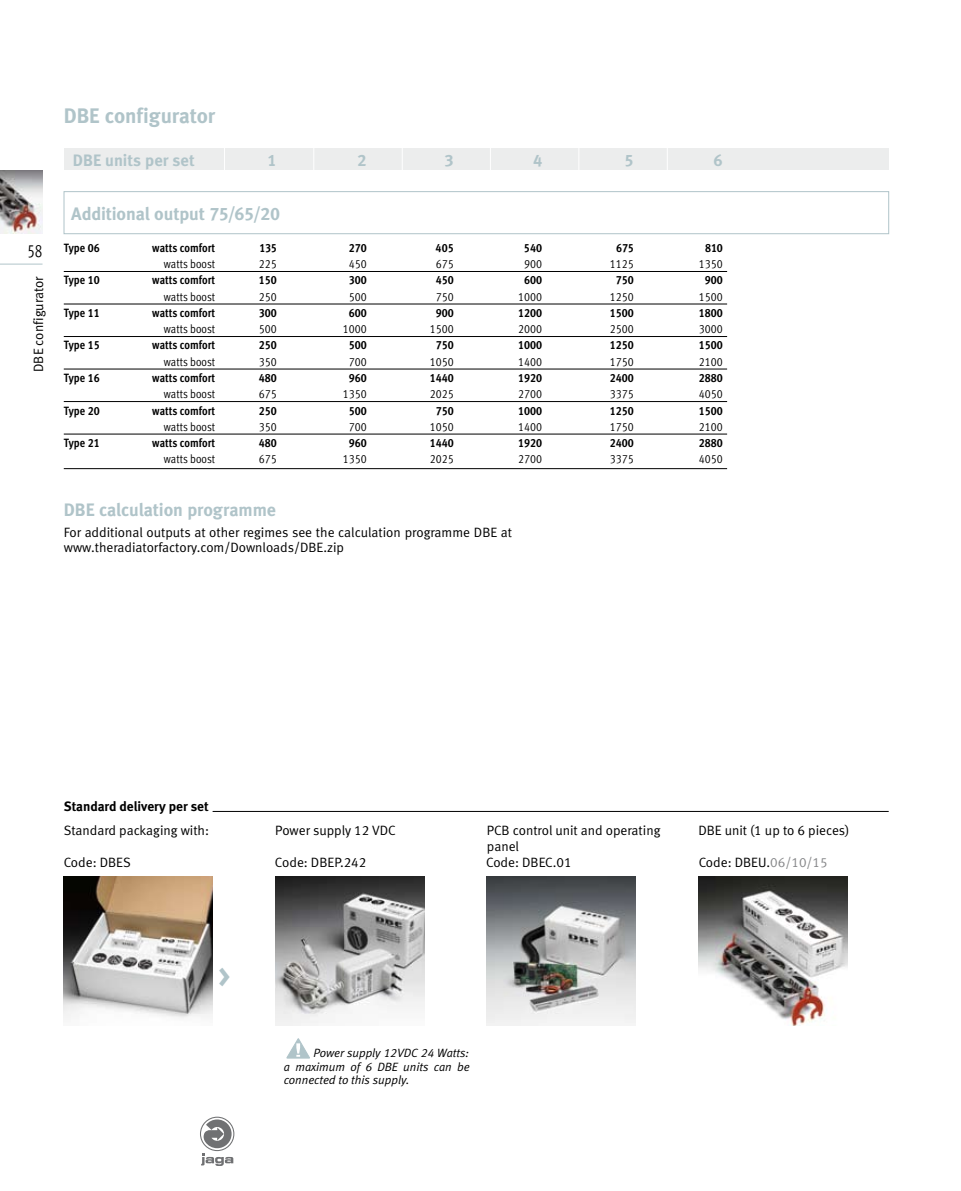
<style>
.page{position:relative;width:961px;height:1191px;background:#fff}
.page>*{position:absolute;margin:0;border:0;box-sizing:border-box;transform-origin:0 0}
.t1{font:30px "Meta Bold LF";color:#b0c4c9}
.t2{font:21px "Meta Bold LF";letter-spacing:-.01em;color:#b0c4c9}
.t3{font:18px "Meta Bold LF";letter-spacing:-.005em;color:#b0c4c9}
.t4{font:16.5px "Meta Bold LF";letter-spacing:.005em;color:#b0c4c9}
.t5{font:13.5px/16.5px "Meta Normal LF";color:#000}
.t6{font:13.5px "Meta Bold LF";color:#000}
.t7{font:12px "Meta Cond Bold LF";color:#000}
.t8{font:12px "Meta Cond Normal LF";color:#000}
.t9{font:italic 12px/13.5px "Meta Normal LF";color:#000;text-align:justify}
.s1{font-family:"Meta Cond Normal LF";font-size:18px}
.s2{color:#87888a}
</style>
<div class="page">
<div style="left:200px;top:1116px;width:34px;height:35px;border:1px solid #707173;border-radius:50%"></div>
<svg style="left:204px;top:1119px;width:28px;height:29px"></svg>
<svg style="left:201px;top:1154px;width:32px;height:11px"></svg>
<hr style="left:0;top:264px;width:43px;height:1px;background:#b0c4c9">
<hr style="left:64px;top:271px;width:663px;height:1px;background:#000">
<hr style="left:64px;top:304px;width:663px;height:1px;background:#000">
<hr style="left:64px;top:336px;width:663px;height:1px;background:#000">
<hr style="left:64px;top:369px;width:663px;height:1px;background:#000">
<hr style="left:64px;top:401px;width:663px;height:1px;background:#000">
<hr style="left:64px;top:434px;width:663px;height:1px;background:#000">
<hr style="left:64px;top:468px;width:663px;height:1px;background:#000">
<div style="left:64px;top:191px;width:825px;height:43px;border:1px solid #b0c4c9"></div>
<hr style="left:213px;top:811px;width:676px;height:1px;background:#000">
<img style="left:64px;top:877px;width:149px;height:141px">
<img style="left:0;top:170px;width:43px;height:64px">
<svg style="left:286px;top:1038px;width:24px;height:21px"></svg>
<img style="left:275px;top:877px;width:149px;height:148px">
<img style="left:487px;top:877px;width:149px;height:148px">
<img style="left:698px;top:877px;width:149px;height:148px">
<div style="left:64px;top:149px;width:825px;height:21px;background:#eceded"></div>
<svg style="left:313px;top:149px;width:1px;height:21px"></svg>
<svg style="left:402px;top:149px;width:1px;height:21px"></svg>
<svg style="left:490px;top:149px;width:1px;height:21px"></svg>
<svg style="left:578px;top:149px;width:1px;height:21px"></svg>
<svg style="left:667px;top:149px;width:1px;height:21px"></svg>
<svg style="left:224px;top:149px;width:1px;height:21px"></svg>
<h2 class="t2" style="left:64px;top:107px;width:153px">DBE configurator</h2>
<h3 class="t4" style="left:73px;top:154px;width:123px">DBE units per set</h3>
<h3 class="t4" style="left:268px;top:154px;width:11px">1</h3>
<h3 class="t4" style="left:358px;top:154px;width:11px">2</h3>
<h3 class="t4" style="left:445px;top:154px;width:11px">3</h3>
<h3 class="t4" style="left:533px;top:154px;width:11px">4</h3>
<h3 class="t4" style="left:625px;top:154px;width:11px">5</h3>
<h3 class="t4" style="left:714px;top:154px;width:11px">6</h3>
<h3 class="t3" style="left:71px;top:206px;width:211px">Additional output 75/65/20</h3>
<p class="t7" style="left:27px;top:241px;width:74px"><span class="s1">58</span> Type 06</p>
<p class="t7" style="left:152px;top:241px;width:65px">watts comfort</p>
<p class="t7" style="left:259px;top:241px;width:19px">135</p>
<p class="t7" style="left:349px;top:241px;width:19px">270</p>
<p class="t7" style="left:436px;top:241px;width:20px">405</p>
<p class="t7" style="left:524px;top:241px;width:20px">540</p>
<p class="t7" style="left:616px;top:241px;width:19px">675</p>
<p class="t7" style="left:705px;top:241px;width:19px">810</p>
<p class="t8" style="left:164px;top:260px;width:53px">watts boost</p>
<p class="t8" style="left:259px;top:260px;width:19px">225</p>
<p class="t8" style="left:349px;top:260px;width:19px">450</p>
<p class="t8" style="left:436px;top:260px;width:19px">675</p>
<p class="t8" style="left:524px;top:260px;width:19px">900</p>
<p class="t8" style="left:610px;top:260px;width:25px">1125</p>
<p class="t8" style="left:699px;top:260px;width:25px">1350</p>
<p class="t7" style="left:64px;top:273px;width:37px">Type 10</p>
<p class="t7" style="left:152px;top:273px;width:65px">watts comfort</p>
<p class="t7" style="left:259px;top:273px;width:19px">150</p>
<p class="t7" style="left:349px;top:273px;width:19px">300</p>
<p class="t7" style="left:436px;top:273px;width:19px">450</p>
<p class="t7" style="left:524px;top:273px;width:19px">600</p>
<p class="t7" style="left:616px;top:273px;width:19px">750</p>
<p class="t7" style="left:705px;top:273px;width:19px">900</p>
<p class="t8" style="left:164px;top:292px;width:53px">watts boost</p>
<p class="t8" style="left:259px;top:292px;width:19px">250</p>
<p class="t8" style="left:349px;top:292px;width:19px">500</p>
<p class="t8" style="left:436px;top:292px;width:19px">750</p>
<p class="t8" style="left:518px;top:292px;width:25px">1000</p>
<p class="t8" style="left:610px;top:292px;width:25px">1250</p>
<p class="t8" style="left:699px;top:292px;width:25px">1500</p>
<p class="t7" style="left:64px;top:306px;width:37px">Type 11</p>
<p class="t7" style="left:152px;top:306px;width:65px">watts comfort</p>
<p class="t7" style="left:259px;top:306px;width:19px">300</p>
<p class="t7" style="left:349px;top:306px;width:19px">600</p>
<p class="t7" style="left:436px;top:306px;width:19px">900</p>
<p class="t7" style="left:518px;top:306px;width:25px">1200</p>
<p class="t7" style="left:610px;top:306px;width:25px">1500</p>
<p class="t7" style="left:699px;top:306px;width:25px">1800</p>
<p class="t8" style="left:164px;top:325px;width:53px">watts boost</p>
<p class="t8" style="left:259px;top:325px;width:19px">500</p>
<p class="t8" style="left:343px;top:325px;width:25px">1000</p>
<p class="t8" style="left:430px;top:325px;width:25px">1500</p>
<p class="t8" style="left:518px;top:325px;width:25px">2000</p>
<p class="t8" style="left:610px;top:325px;width:25px">2500</p>
<p class="t8" style="left:699px;top:325px;width:25px">3000</p>
<p class="t7" style="left:64px;top:338px;width:37px">Type 15</p>
<p class="t7" style="left:152px;top:338px;width:65px">watts comfort</p>
<p class="t7" style="left:259px;top:338px;width:19px">250</p>
<p class="t7" style="left:349px;top:338px;width:19px">500</p>
<p class="t7" style="left:436px;top:338px;width:19px">750</p>
<p class="t7" style="left:518px;top:338px;width:25px">1000</p>
<p class="t7" style="left:610px;top:338px;width:25px">1250</p>
<p class="t7" style="left:699px;top:338px;width:25px">1500</p>
<p class="t8" style="left:164px;top:357px;width:53px">watts boost</p>
<p class="t8" style="left:259px;top:357px;width:19px">350</p>
<p class="t8" style="left:349px;top:357px;width:19px">700</p>
<p class="t8" style="left:430px;top:357px;width:25px">1050</p>
<p class="t8" style="left:518px;top:357px;width:25px">1400</p>
<p class="t8" style="left:610px;top:357px;width:25px">1750</p>
<p class="t8" style="left:699px;top:357px;width:25px">2100</p>
<p class="t7" style="left:64px;top:371px;width:37px">Type 16</p>
<p class="t7" style="left:152px;top:371px;width:65px">watts comfort</p>
<p class="t7" style="left:259px;top:371px;width:19px">480</p>
<p class="t7" style="left:349px;top:371px;width:19px">960</p>
<p class="t7" style="left:430px;top:371px;width:25px">1440</p>
<p class="t7" style="left:518px;top:371px;width:25px">1920</p>
<p class="t7" style="left:610px;top:371px;width:25px">2400</p>
<p class="t7" style="left:699px;top:371px;width:25px">2880</p>
<p class="t8" style="left:164px;top:390px;width:53px">watts boost</p>
<p class="t8" style="left:259px;top:390px;width:19px">675</p>
<p class="t8" style="left:343px;top:390px;width:25px">1350</p>
<p class="t8" style="left:430px;top:390px;width:25px">2025</p>
<p class="t8" style="left:518px;top:390px;width:25px">2700</p>
<p class="t8" style="left:610px;top:390px;width:25px">3375</p>
<p class="t8" style="left:699px;top:390px;width:25px">4050</p>
<p class="t7" style="left:64px;top:403px;width:37px">Type 20</p>
<p class="t7" style="left:152px;top:403px;width:65px">watts comfort</p>
<p class="t7" style="left:259px;top:403px;width:19px">250</p>
<p class="t7" style="left:349px;top:403px;width:19px">500</p>
<p class="t7" style="left:436px;top:403px;width:19px">750</p>
<p class="t7" style="left:518px;top:403px;width:25px">1000</p>
<p class="t7" style="left:610px;top:403px;width:25px">1250</p>
<p class="t7" style="left:699px;top:403px;width:25px">1500</p>
<p class="t8" style="left:164px;top:422px;width:53px">watts boost</p>
<p class="t8" style="left:259px;top:422px;width:19px">350</p>
<p class="t8" style="left:349px;top:422px;width:19px">700</p>
<p class="t8" style="left:430px;top:422px;width:25px">1050</p>
<p class="t8" style="left:518px;top:422px;width:25px">1400</p>
<p class="t8" style="left:610px;top:422px;width:25px">1750</p>
<p class="t8" style="left:699px;top:422px;width:25px">2100</p>
<p class="t7" style="left:64px;top:436px;width:37px">Type 21</p>
<p class="t7" style="left:152px;top:436px;width:65px">watts comfort</p>
<p class="t7" style="left:259px;top:436px;width:19px">480</p>
<p class="t7" style="left:349px;top:436px;width:19px">960</p>
<p class="t7" style="left:430px;top:436px;width:25px">1440</p>
<p class="t7" style="left:518px;top:436px;width:25px">1920</p>
<p class="t7" style="left:610px;top:436px;width:25px">2400</p>
<p class="t7" style="left:699px;top:436px;width:25px">2880</p>
<p class="t8" style="left:164px;top:455px;width:53px">watts boost</p>
<p class="t8" style="left:259px;top:455px;width:19px">675</p>
<p class="t8" style="left:343px;top:455px;width:25px">1350</p>
<p class="t8" style="left:430px;top:455px;width:25px">2025</p>
<p class="t8" style="left:518px;top:455px;width:25px">2700</p>
<p class="t8" style="left:610px;top:455px;width:25px">3375</p>
<p class="t8" style="left:699px;top:455px;width:25px">4050</p>
<p class="t5" style="left:31px;top:372px;width:97px;rotate:-90deg">DBE configurator</p>
<h3 class="t3" style="left:64px;top:502px;width:214px">DBE calculation programme</h3>
<p class="t5" style="left:64px;top:526px;width:450px;line-height:15px">For additional outputs at other regimes see the calculation programme DBE at www.theradiatorfactory.com/Downloads/DBE.zip</p>
<p class="t6" style="left:64px;top:801px;width:146px">Standard delivery per set</p>
<p class="t5" style="left:64px;top:822px;width:147px">Standard packaging with:</p>
<p class="t5" style="left:275px;top:822px;width:122px">Power supply 12 VDC</p>
<p class="t5" style="left:487px;top:822px;width:175px">PCB control unit and operating panel</p>
<p class="t5" style="left:698px;top:822px;width:153px">DBE unit (1 up to 6 pieces)</p>
<p class="t5" style="left:64px;top:854px;width:68px">code: DBES</p>
<p class="t5" style="left:275px;top:854px;width:93px">code: DBEP.242</p>
<p class="t5" style="left:486px;top:854px;width:87px">code: DBEC.01</p>
<p class="t5" style="left:699px;top:854px;width:130px">code: DBEU.<span class="s2">06/10/15</span></p>
<h1 class="t1" style="left:218px;top:963px;width:14px">&gt;</h1>
<p class="t9" style="left:284px;top:1047px;width:188px;text-indent:30px">Power supply 12VDC 24 Watts: a maximum of 6 DBE units can be connected to this supply.</p>
</div>
